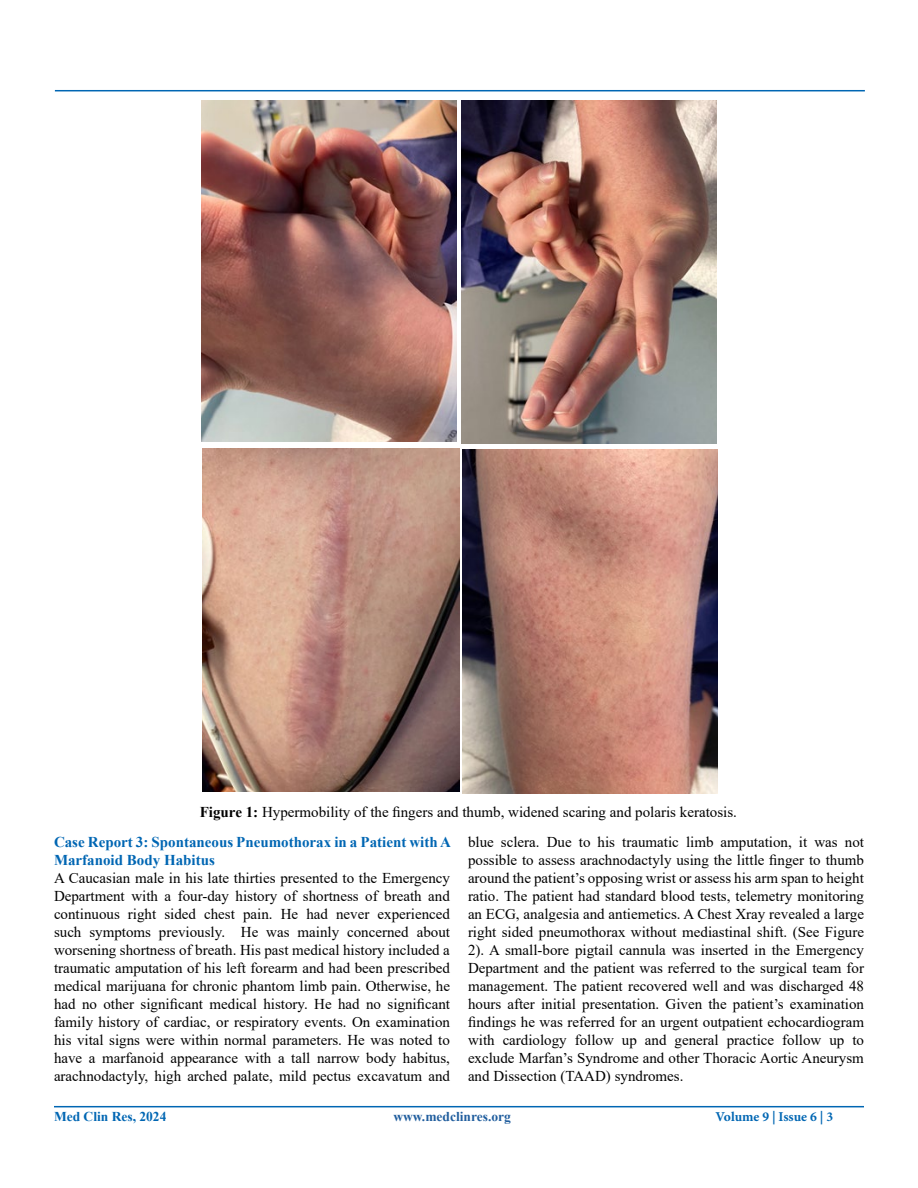
<style>
.page{position:relative;width:918px;height:1188px;background:#fff}
.page>*{position:absolute;margin:0;border:0;box-sizing:border-box;transform-origin:0 0}
.t1{font:15px/18px "Times New Roman";color:#000;text-align:justify}
.t2{font:700 15px "Times New Roman";color:#0066b3}
.t3{font:700 13.5px "Times New Roman";color:#215e9e}
.t4{font:700 13.5px "Minion Pro";letter-spacing:-.005em;color:#0066b3}
.t5{font:700 13.5px "Times New Roman";color:#0066b3}
.s1{font-weight:700}
.s2{font-weight:700;color:#0066b3}
</style>
<div class="page">
<hr style="left:54px;top:1106px;width:810px;height:1px;background:#0066b3">
<hr style="left:55px;top:90px;width:810px;height:1px;background:#0066b3">
<img style="left:201px;top:101px;width:256px;height:341px">
<img style="left:462px;top:101px;width:254px;height:342px">
<img style="left:203px;top:449px;width:256px;height:342px">
<img style="left:463px;top:450px;width:255px;height:343px">
<p class="t1" style="left:54px;top:796px;width:684px;line-height:30.3px;text-indent:146px"><span class="s1">Figure 1:</span> Hypermobility of the fingers and thumb, widened scaring and polaris keratosis.<br><span class="s2">Case Report 3: Spontaneous Pneumothorax in a Patient with A</span></p>
<p class="t2" style="left:54px;top:849px;width:162px">Marfanoid Body Habitus</p>
<p class="t1" style="left:54px;top:869px;width:398px">A Caucasian male in his late thirties presented to the Emergency Department with a four-day history of shortness of breath and continuous right sided chest pain. He had never experienced such symptoms previously. He was mainly concerned about worsening shortness of breath. His past medical history included a traumatic amputation of his left forearm and had been prescribed medical marijuana for chronic phantom limb pain. Otherwise, he had no other significant medical history. He had no significant family history of cardiac, or respiratory events. On examination his vital signs were within normal parameters. He was noted to have a marfanoid appearance with a tall narrow body habitus, arachnodactyly, high arched palate, mild pectus excavatum and</p>
<p class="t1" style="left:468px;top:833px;width:398px">blue sclera. Due to his traumatic limb amputation, it was not possible to assess arachnodactyly using the little finger to thumb around the patient’s opposing wrist or assess his arm span to height ratio. The patient had standard blood tests, telemetry monitoring an ECG, analgesia and antiemetics. A Chest Xray revealed a large right sided pneumothorax without mediastinal shift. (See Figure 2). A small-bore pigtail cannula was inserted in the Emergency Department and the patient was referred to the surgical team for management. The patient recovered well and was discharged 48 hours after initial presentation. Given the patient’s examination findings he was referred for an urgent outpatient echocardiogram with cardiology follow up and general practice follow up to exclude Marfan’s Syndrome and other Thoracic Aortic Aneurysm and Dissection (TAAD) syndromes.</p>
<p class="t5" style="left:54px;top:1107px;width:114px">Med Clin Res, 2024</p>
<p class="t3" style="left:393px;top:1106px;width:119px">www.medclinres.org</p>
<p class="t4" style="left:716px;top:1107px;width:119px">Volume 9 | Issue 6 | 3</p>
</div>
